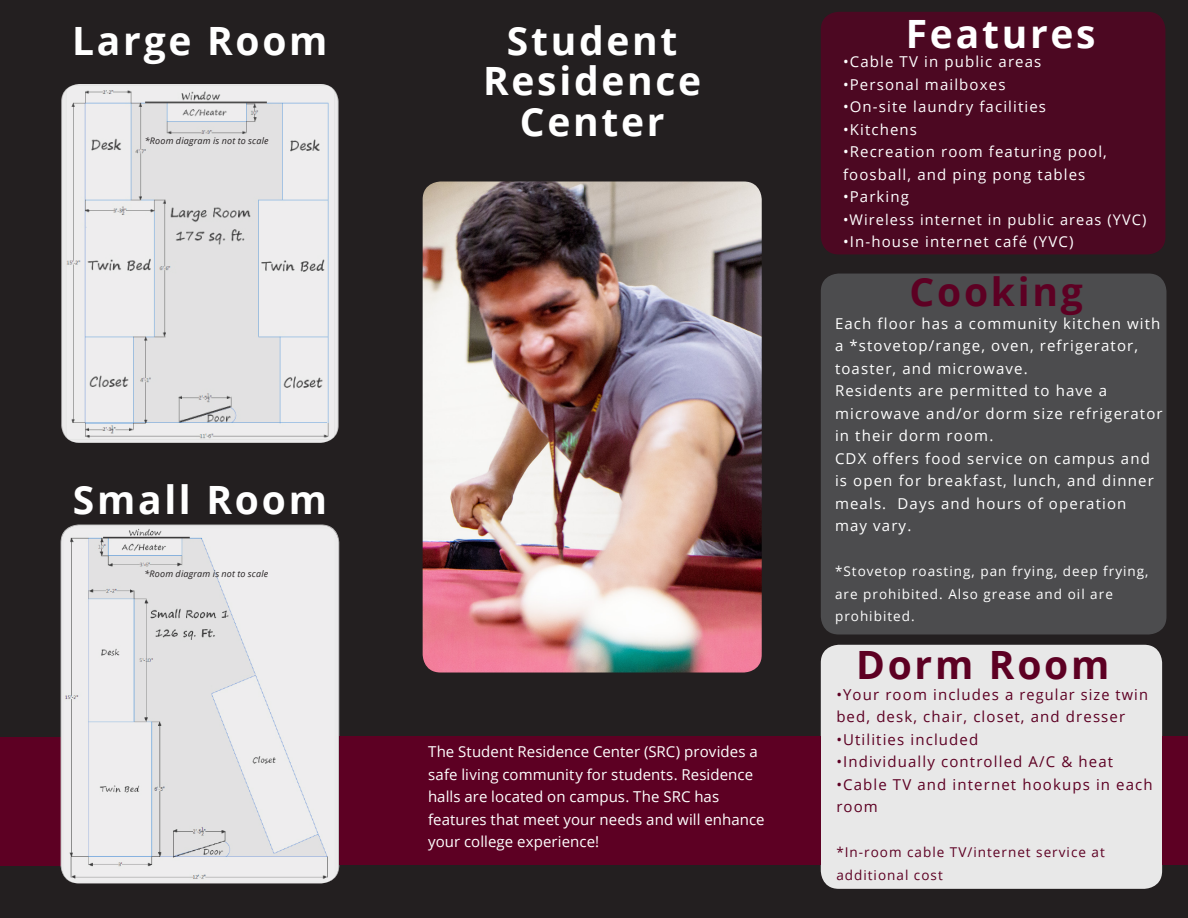
<style>
.page{position:relative;width:1188px;height:918px;background:#231f20}
.page>*{position:absolute;margin:0;border:0;box-sizing:border-box;transform-origin:0 0}
.t1{font:700 39px "Open Sans";letter-spacing:.07em;color:#fff}
.t2{font:700 39px "Open Sans";letter-spacing:.07em;color:#5d0023}
.t3{font:15px/22.5px "Open Sans";letter-spacing:.075em;color:#fff}
.t4{font:15px/22.5px "Open Sans";letter-spacing:.005em;color:#fff}
.t5{font:15px/22.5px "Open Sans";letter-spacing:.075em;color:#5d0023}
.t6{font:14.7px "Open Sans";letter-spacing:.075em;color:#fff}
.t7{font:13.5px/22.5px "Open Sans";letter-spacing:.075em;color:#fff}
.t8{font:13.5px/22.5px "Open Sans";letter-spacing:.075em;color:#5d0023}
.t9{font:italic 9px "Open Sans";letter-spacing:.025em;color:#231f20}
</style>
<div class="page">
<div style="left:0;top:738px;width:61px;height:128px;background:#5d0023"></div>
<img style="left:61px;top:525px;width:278px;height:358px">
<img style="left:61px;top:84px;width:278px;height:359px">
<div style="left:821px;top:12px;width:344px;height:242px;background:#4c0822;border-radius:18px"></div>
<div style="left:821px;top:274px;width:345px;height:360px;background:#4c4c4e;border-radius:18px"></div>
<div style="left:821px;top:645px;width:341px;height:244px;background:#e8e8e8;border-radius:18px"></div>
<div style="left:339px;top:736px;width:482px;height:129px;background:#5d0023"></div>
<div style="left:1162px;top:736px;width:26px;height:129px;background:#5d0023"></div>
<img style="left:423px;top:182px;width:339px;height:491px">
<p class="t1" style="left:72px;top:14px;width:257px">Large Room</p>
<p class="t9" style="left:145px;top:135px;width:126px">*Room diagram is not to scale</p>
<p class="t1" style="left:73px;top:473px;width:256px">Small Room</p>
<p class="t9" style="left:144px;top:568px;width:126px">*Room diagram is not to scale</p>
<p class="t1" style="left:507px;top:13px;width:172px">Student</p>
<p class="t1" style="left:906px;top:6px;width:191px">Features</p>
<p class="t1" style="left:483px;top:54px;width:220px">Residence</p>
<p class="t1" style="left:520px;top:94px;width:146px">Center</p>
<p class="t3" style="left:843px;top:50px;width:200px">•Cable TV in public areas</p>
<p class="t3" style="left:843px;top:72px;width:164px">•Personal mailboxes</p>
<p class="t3" style="left:843px;top:95px;width:205px">•On-site laundry facilities</p>
<p class="t3" style="left:843px;top:117px;width:76px">•Kitchens</p>
<p class="t3" style="left:843px;top:140px;width:265px">•Recreation room featuring pool,</p>
<p class="t3" style="left:843px;top:162px;width:244px">foosball, and ping pong tables</p>
<p class="t3" style="left:843px;top:185px;width:68px">•Parking</p>
<p class="t6" style="left:843px;top:209px;width:305px">•Wireless internet in public areas (YVC)</p>
<p class="t3" style="left:843px;top:230px;width:232px">•In-house internet café (YVC)</p>
<p class="t2" style="left:910px;top:264px;width:175px">Cooking</p>
<p class="t4" style="left:428px;top:740px;width:338px">The Student Residence Center (SRC) provides a safe living community for students. Residence halls are located on campus. The SRC has features that meet your needs and will enhance your college experience!</p>
<p class="t3" style="left:835px;top:312px;width:327px">Each floor has a community kitchen with a *stovetop/range, oven, refrigerator,</p>
<p class="t3" style="left:835px;top:357px;width:194px">toaster, and microwave.</p>
<p class="t3" style="left:835px;top:379px;width:329px">Residents are permitted to have a microwave and/or dorm size refrigerator in their dorm room.</p>
<p class="t3" style="left:835px;top:447px;width:320px">CDX offers food service on campus and is open for breakfast, lunch, and dinner meals. Days and hours of operation may vary.</p>
<p class="t7" style="left:835px;top:560px;width:315px">*Stovetop roasting, pan frying, deep frying, are prohibited. Also grease and oil are prohibited.</p>
<p class="t2" style="left:856px;top:637px;width:255px">Dorm Room</p>
<p class="t5" style="left:836px;top:683px;width:313px">•Your room includes a regular size twin bed, desk, chair, closet, and dresser</p>
<p class="t5" style="left:836px;top:728px;width:144px">•Utilities included</p>
<p class="t5" style="left:836px;top:750px;width:278px">•Individually controlled A/C &amp; heat</p>
<p class="t5" style="left:836px;top:773px;width:318px">•Cable TV and internet hookups in each room</p>
<p class="t8" style="left:836px;top:841px;width:270px">*In-room cable TV/internet service at additional cost</p>
</div>
